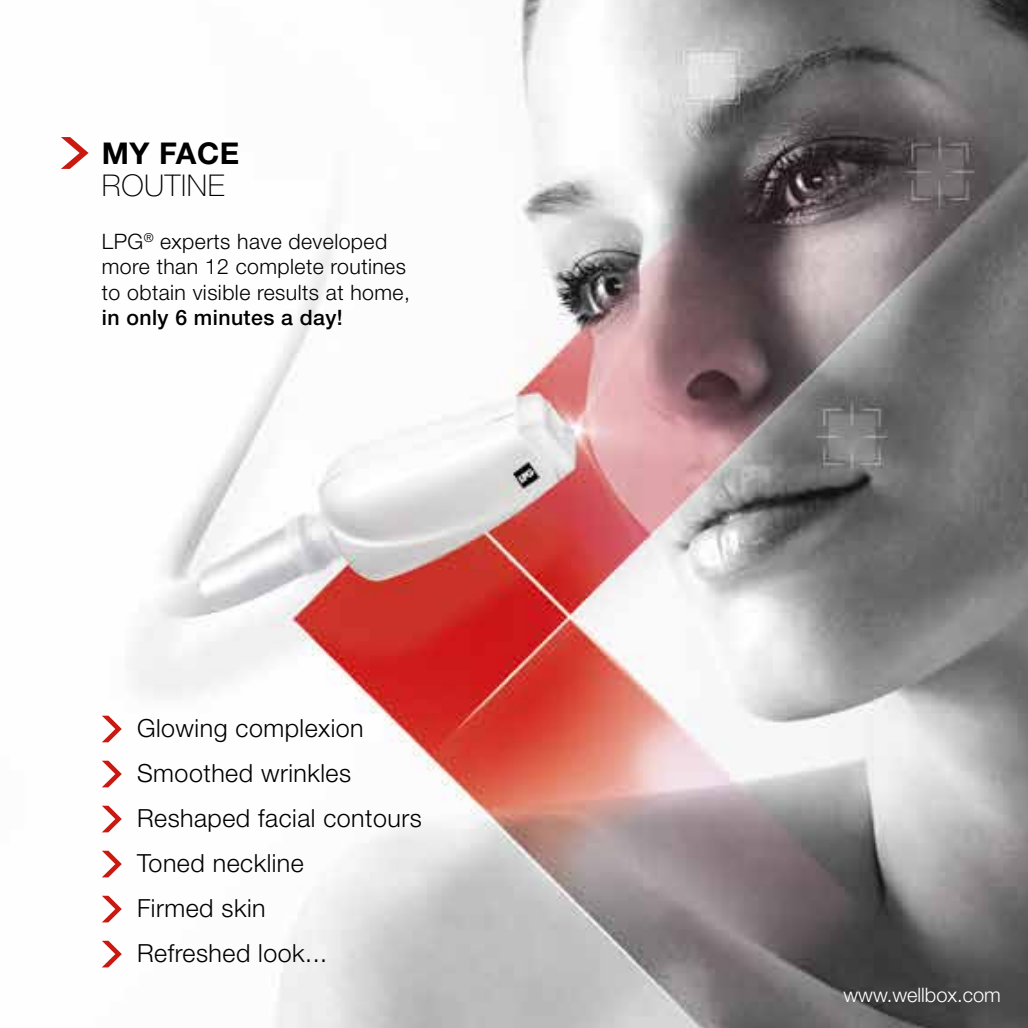
<style>
.page{position:relative;width:1028px;height:1028px;background:#fff}
.page>*{position:absolute;margin:0;border:0;box-sizing:border-box;transform-origin:0 0}
.t1{font:100 30px "Helvetica Neue LT Std";letter-spacing:.02em;color:#000}
.t2{font:700 30px "Helvetica Neue LT Std";letter-spacing:.02em;color:#000}
.t3{font:300 25px/45px "Helvetica Neue LT Std";letter-spacing:.02em;color:#000}
.t4{font:300 21.25px/25.5px "Helvetica Neue LT Std";letter-spacing:.02em;color:#000}
.t5{font:500 21.25px "Helvetica Neue LT Std";letter-spacing:.02em;color:#000}
.t6{font:300 20px "Helvetica Neue LT Std";color:#fff}
</style>
<div class="page">
<img style="left:102px;top:0;width:926px;height:1028px">
<svg style="left:102px;top:715px;width:20px;height:27px"></svg>
<svg style="left:102px;top:760px;width:20px;height:27px"></svg>
<svg style="left:102px;top:805px;width:20px;height:27px"></svg>
<svg style="left:102px;top:850px;width:20px;height:27px"></svg>
<svg style="left:102px;top:895px;width:20px;height:27px"></svg>
<svg style="left:102px;top:940px;width:20px;height:27px"></svg>
<svg style="left:61px;top:137px;width:28px;height:32px"></svg>
<p class="t2" style="left:102px;top:134px;width:139px">MY FACE</p>
<p class="t1" style="left:102px;top:168px;width:124px">ROUTINE</p>
<p class="t4" style="left:102px;top:228px;width:310px">LPG<sup>®</sup> experts have developed more than 12 complete routines to obtain visible results at home,</p>
<p class="t5" style="left:102px;top:305px;width:242px">in only 6 minutes a day!</p>
<p class="t3" style="left:137px;top:705px;width:286px">Glowing complexion<br>Smoothed wrinkles<br>Reshaped facial contours<br>Toned neckline<br>Firmed skin<br>Refreshed look...</p>
<p class="t6" style="left:843px;top:982px;width:159px">www.wellbox.com</p>
</div>
